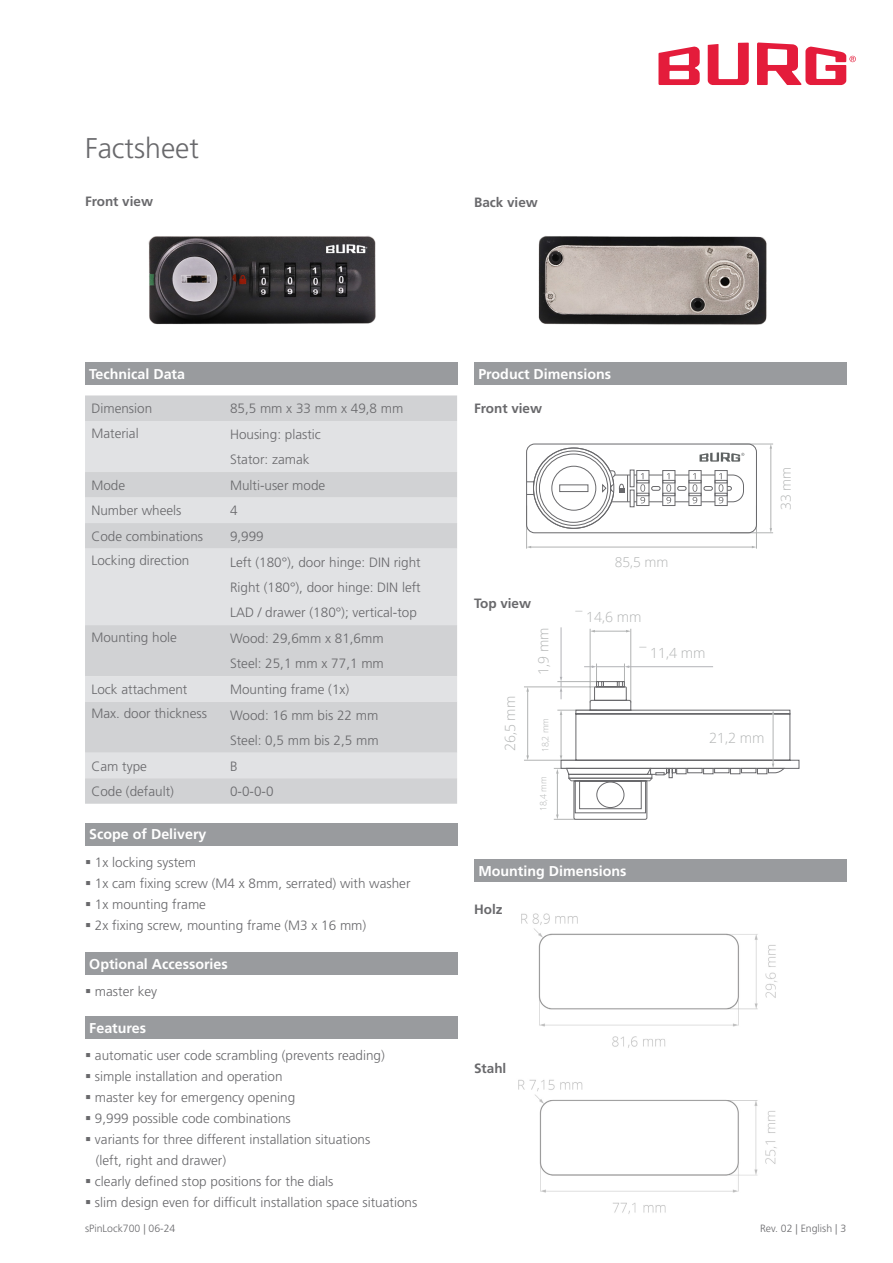
<style>
.page{position:relative;width:893px;height:1263px;background:#fff}
.page>*{position:absolute;margin:0;border:0;box-sizing:border-box;transform-origin:0 0}
.t1{font:300 28.5px "Frutiger LT Std";color:#69696c}
.t2{font:700 14.25px "Frutiger LT Std";color:#fff}
.t3{font:300 13.95px "Open Sans";color:#b1b3b3}
.t4{font:300 13.5px "Frutiger LT Std";color:#69696c}
.t5{font:700 13.5px "Frutiger LT Std";color:#69696c}
.t6{font:300 13.5px "Open Sans";color:#b1b3b3}
.t7{font:300 10.5px "Frutiger LT Std";color:#69696c}
.t8{font:300 8.7px "Open Sans";color:#b1b3b3}
</style>
<div class="page">
<svg style="left:708px;top:43px;width:41px;height:42px"></svg>
<svg style="left:658px;top:46px;width:42px;height:39px"></svg>
<svg style="left:757px;top:43px;width:99px;height:42px"></svg>
<div style="left:85px;top:395px;width:372px;height:26px;background:#d1d2d4"></div>
<div style="left:85px;top:421px;width:372px;height:51px;background:#e1e2e4"></div>
<svg style="left:85px;top:472px;width:372px;height:332px;background:#d8d9db"></svg>
<div style="left:85px;top:362px;width:372px;height:23px;background:#999b9e"></div>
<div style="left:474px;top:362px;width:372px;height:23px;background:#999b9e"></div>
<div style="left:85px;top:823px;width:372px;height:22px;background:#999b9e"></div>
<div style="left:85px;top:952px;width:372px;height:22px;background:#999b9e"></div>
<div style="left:85px;top:1016px;width:372px;height:23px;background:#999b9e"></div>
<div style="left:474px;top:859px;width:372px;height:22px;background:#999b9e"></div>
<img style="left:538px;top:236px;width:229px;height:89px">
<img style="left:148px;top:236px;width:228px;height:89px">
<img style="left:521px;top:913px;width:256px;height:135px">
<img style="left:518px;top:1079px;width:259px;height:135px">
<hr style="left:526px;top:505px;width:1px;height:44px;background:#b1b3b3">
<hr style="left:756px;top:505px;width:1px;height:44px;background:#b1b3b3">
<hr style="left:530px;top:547px;width:223px;height:1px;background:#b1b3b3">
<hr style="left:771px;top:448px;width:1px;height:81px;background:#b1b3b3">
<hr style="left:730px;top:444px;width:43px;height:1px;background:#b1b3b3">
<hr style="left:730px;top:532px;width:43px;height:1px;background:#b1b3b3">
<svg style="left:526px;top:443px;width:231px;height:91px"></svg>
<hr style="left:594px;top:631px;width:33px;height:1px;background:#b1b3b3">
<hr style="left:527px;top:691px;width:1px;height:65px;background:#b1b3b3">
<svg style="left:526px;top:755px;width:3px;height:5px"></svg>
<hr style="left:524px;top:687px;width:73px;height:1px;background:#b1b3b3">
<hr style="left:524px;top:760px;width:51px;height:1px;background:#b1b3b3">
<hr style="left:630px;top:629px;width:1px;height:74px;background:#b1b3b3">
<hr style="left:590px;top:629px;width:1px;height:74px;background:#b1b3b3">
<hr style="left:561px;top:627px;width:1px;height:51px;background:#b2b3b7">
<svg style="left:554px;top:663px;width:246px;height:157px"></svg>
<p class="t1" style="left:85px;top:132px;width:115px">Factsheet</p>
<p class="t5" style="left:85px;top:194px;width:70px">Front view</p>
<p class="t5" style="left:474px;top:194px;width:65px">Back view</p>
<p class="t2" style="left:89px;top:366px;width:97px">Technical Data</p>
<p class="t2" style="left:478px;top:366px;width:134px">Product Dimensions</p>
<p class="t4" style="left:91px;top:401px;width:62px">Dimension</p>
<p class="t4" style="left:230px;top:401px;width:175px">85,5 mm x 33 mm x 49,8 mm</p>
<p class="t4" style="left:91px;top:425px;width:49px">Material</p>
<p class="t4" style="left:230px;top:427px;width:92px">Housing: plastic</p>
<p class="t4" style="left:230px;top:452px;width:81px">Stator: zamak</p>
<p class="t4" style="left:91px;top:477px;width:35px">Mode</p>
<p class="t4" style="left:230px;top:477px;width:97px">Multi-user mode</p>
<p class="t4" style="left:91px;top:503px;width:92px">Number wheels</p>
<p class="t4" style="left:230px;top:503px;width:9px">4</p>
<p class="t4" style="left:91px;top:529px;width:113px">Code combinations</p>
<p class="t4" style="left:230px;top:529px;width:35px">9,999</p>
<p class="t4" style="left:91px;top:553px;width:100px">Locking direction</p>
<p class="t4" style="left:230px;top:555px;width:192px">Left (180°), door hinge: DIN right</p>
<p class="t4" style="left:230px;top:580px;width:192px">Right (180°), door hinge: DIN left</p>
<p class="t4" style="left:230px;top:604px;width:188px">LAD / drawer (180°); vertical-top</p>
<p class="t4" style="left:91px;top:629px;width:87px">Mounting hole</p>
<p class="t4" style="left:230px;top:631px;width:155px">Wood: 29,6mm x 81,6mm</p>
<p class="t4" style="left:230px;top:656px;width:155px">Steel: 25,1 mm x 77,1 mm</p>
<p class="t4" style="left:91px;top:682px;width:97px">Lock attachment</p>
<p class="t4" style="left:230px;top:682px;width:121px">Mounting frame (1x)</p>
<p class="t4" style="left:91px;top:706px;width:117px">Max. door thickness</p>
<p class="t4" style="left:230px;top:707px;width:150px">Wood: 16 mm bis 22 mm</p>
<p class="t4" style="left:230px;top:732px;width:150px">Steel: 0,5 mm bis 2,5 mm</p>
<p class="t4" style="left:91px;top:758px;width:57px">Cam type</p>
<p class="t4" style="left:230px;top:758px;width:9px">B</p>
<p class="t4" style="left:91px;top:784px;width:84px">Code (default)</p>
<p class="t4" style="left:230px;top:784px;width:45px">0-0-0-0</p>
<p class="t2" style="left:89px;top:826px;width:119px">Scope of Delivery</p>
<p class="t4" style="left:85px;top:854px;width:113px">▪ 1x locking system</p>
<p class="t4" style="left:85px;top:875px;width:327px">▪ 1x cam fixing screw (M4 x 8mm, serrated) with washer</p>
<p class="t4" style="left:85px;top:896px;width:122px">▪ 1x mounting frame</p>
<p class="t4" style="left:85px;top:917px;width:283px">▪ 2x fixing screw, mounting frame (M3 x 16 mm)</p>
<p class="t2" style="left:89px;top:955px;width:140px">Optional Accessories</p>
<p class="t4" style="left:85px;top:983px;width:74px">▪ master key</p>
<p class="t2" style="left:89px;top:1019px;width:58px">Features</p>
<p class="t4" style="left:85px;top:1048px;width:301px">▪ automatic user code scrambling (prevents reading)</p>
<p class="t4" style="left:85px;top:1069px;width:199px">▪ simple installation and operation</p>
<p class="t4" style="left:85px;top:1090px;width:212px">▪ master key for emergency opening</p>
<p class="t4" style="left:85px;top:1111px;width:207px">▪ 9,999 possible code combinations</p>
<p class="t4" style="left:85px;top:1132px;width:287px">▪ variants for three different installation situations</p>
<p class="t4" style="left:96px;top:1153px;width:132px">(left, right and drawer)</p>
<p class="t4" style="left:85px;top:1174px;width:250px">▪ clearly defined stop positions for the dials</p>
<p class="t4" style="left:85px;top:1195px;width:334px">▪ slim design even for difficult installation space situations</p>
<p class="t5" style="left:474px;top:400px;width:70px">Front view</p>
<p class="t5" style="left:474px;top:595px;width:59px">Top view</p>
<p class="t3" style="left:501px;top:751px;width:57px;rotate:-90deg">26,5 mm</p>
<p class="t3" style="left:534px;top:675px;width:49px;rotate:-90deg">1,9 mm</p>
<p class="t8" style="left:539px;top:752px;width:36px;rotate:-90deg">18,2 mm</p>
<p class="t8" style="left:537px;top:811px;width:36px;rotate:-90deg">18,4 mm</p>
<p class="t6" style="left:615px;top:553px;width:55px">85,5 mm</p>
<p class="t3" style="left:576px;top:608px;width:68px">¯ 14,6 mm</p>
<p class="t3" style="left:639px;top:643px;width:68px">¯ 11,4 mm</p>
<p class="t3" style="left:709px;top:729px;width:57px">21,2 mm</p>
<p class="t2" style="left:478px;top:862px;width:150px">Mounting Dimensions</p>
<p class="t5" style="left:474px;top:901px;width:30px">Holz</p>
<p class="t5" style="left:474px;top:1061px;width:34px">Stahl</p>
<p class="t6" style="left:777px;top:510px;width:44px;rotate:-90deg">33 mm</p>
<p class="t7" style="left:85px;top:1222px;width:92px">sPinLock700 | 06-24</p>
<p class="t7" style="left:760px;top:1222px;width:88px">Rev. 02 | English | 3</p>
</div>
